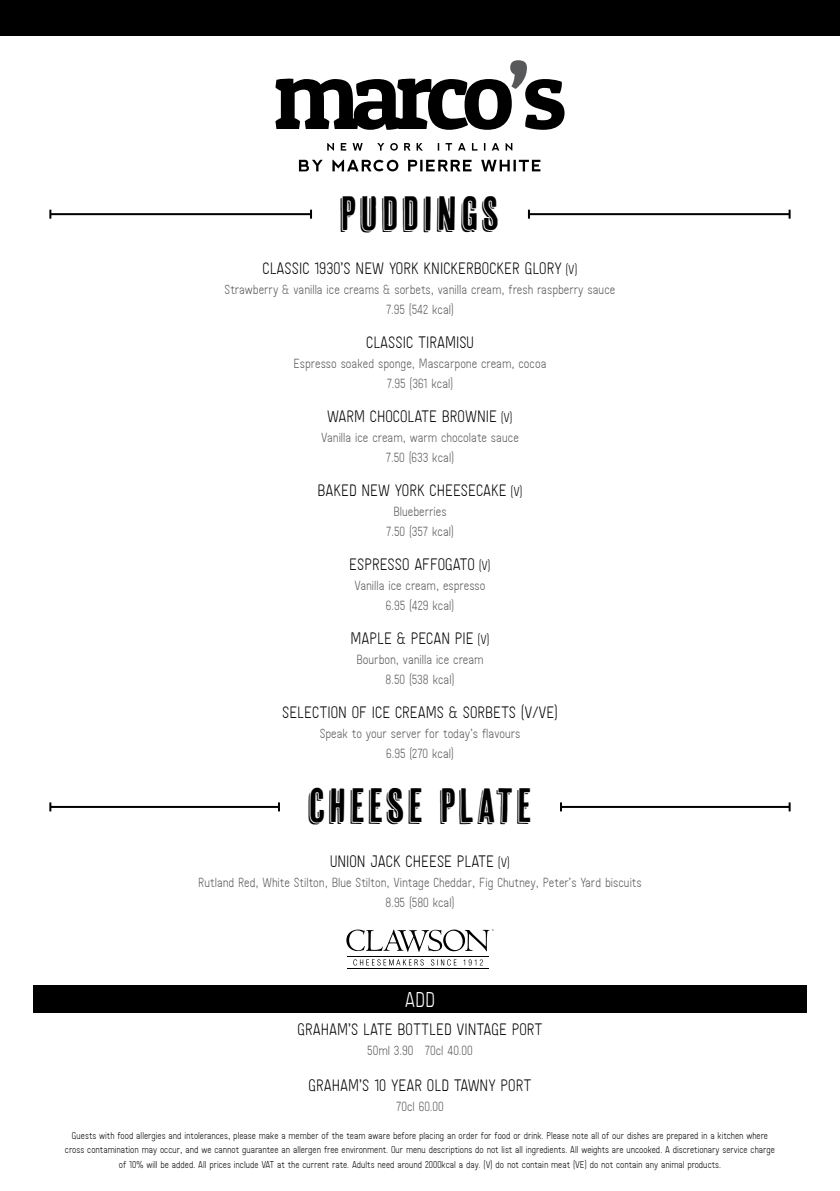
<style>
.page{position:relative;width:840px;height:1191px;background:#fff}
.page>*{position:absolute;margin:0;border:0;box-sizing:border-box;transform-origin:0 0}
.t1{font:48px "Cheap Pine";letter-spacing:.08em;color:#000}
.t2{font:26px "Festivo LC Mini";color:#fff}
.t3{font:20px "Festivo LC Mini";color:#000}
.t4{font:16px/20px "Festivo LC Mini";color:#58595b;text-align:center}
.t5{font:12px/14.4px "Festivo LC Mini";color:#000;text-align:center}
.s1{font-size:16px}
</style>
<div class="page">
<div style="left:33px;top:985px;width:773px;height:28px;background:#000"></div>
<hr style="left:347px;top:956px;width:141px;height:1px;background:#000">
<hr style="left:347px;top:968px;width:141px;height:1px;background:#000">
<svg style="left:353px;top:959px;width:70px;height:6px"></svg>
<svg style="left:431px;top:959px;width:25px;height:6px"></svg>
<svg style="left:463px;top:959px;width:19px;height:6px"></svg>
<svg style="left:346px;top:929px;width:147px;height:22px"></svg>
<div style="left:0;top:0;width:839px;height:35px;background:#000"></div>
<hr style="left:528px;top:213px;width:261px;height:2px;background:#000">
<svg style="left:788px;top:210px;width:2px;height:9px"></svg>
<svg style="left:527px;top:210px;width:2px;height:9px"></svg>
<hr style="left:50px;top:213px;width:261px;height:2px;background:#000">
<svg style="left:310px;top:210px;width:2px;height:9px"></svg>
<svg style="left:49px;top:210px;width:2px;height:9px"></svg>
<hr style="left:560px;top:806px;width:229px;height:2px;background:#000">
<svg style="left:788px;top:802px;width:2px;height:9px"></svg>
<hr style="left:50px;top:806px;width:229px;height:2px;background:#000">
<svg style="left:278px;top:802px;width:2px;height:9px"></svg>
<svg style="left:49px;top:802px;width:2px;height:9px"></svg>
<svg style="left:275px;top:60px;width:289px;height:70px"></svg>
<svg style="left:327px;top:143px;width:185px;height:8px"></svg>
<svg style="left:299px;top:160px;width:241px;height:11px"></svg>
<h1 class="t1" style="left:340px;top:187px;width:160px">PUDDINGS</h1>
<h3 class="t3" style="left:262px;top:258px;width:316px">CLASSIC 1930’S NEW YORK KNICKERBOCKER GLORY <span class="s1">(V)</span></h3>
<h3 class="t4" style="left:224px;top:279px;width:392px">Strawberry &amp; vanilla ice creams &amp; sorbets, vanilla cream, fresh raspberry sauce<br>7.95 (542 kcal)</h3>
<h3 class="t3" style="left:366px;top:332px;width:109px">CLASSIC TIRAMISU</h3>
<h3 class="t4" style="left:293px;top:353px;width:254px">Espresso soaked sponge, Mascarpone cream, cocoa<br>7.95 (361 kcal)</h3>
<h3 class="t3" style="left:327px;top:406px;width:187px">WARM CHOCOLATE BROWNIE <span class="s1">(V)</span></h3>
<h3 class="t4" style="left:321px;top:427px;width:199px">Vanilla ice cream, warm chocolate sauce<br>7.50 (633 kcal)</h3>
<h3 class="t3" style="left:317px;top:480px;width:206px">BAKED NEW YORK CHEESECAKE <span class="s1">(V)</span></h3>
<h3 class="t4" style="left:386px;top:501px;width:69px">Blueberries<br>7.50 (357 kcal)</h3>
<h3 class="t3" style="left:349px;top:554px;width:143px">ESPRESSO AFFOGATO <span class="s1">(V)</span></h3>
<h3 class="t4" style="left:354px;top:575px;width:132px">Vanilla ice cream, espresso<br>6.95 (429 kcal)</h3>
<h3 class="t3" style="left:350px;top:628px;width:140px">MAPLE &amp; PECAN PIE <span class="s1">(V)</span></h3>
<h3 class="t4" style="left:356px;top:649px;width:129px">Bourbon, vanilla ice cream<br>8.50 (538 kcal)</h3>
<h3 class="t3" style="left:282px;top:702px;width:277px">SELECTION OF ICE CREAMS &amp; SORBETS (V/VE)</h3>
<h3 class="t4" style="left:319px;top:723px;width:202px">Speak to your server for today’s flavours<br>6.95 (270 kcal)</h3>
<h1 class="t1" style="left:308px;top:779px;width:225px">CHEESE PLATE</h1>
<h3 class="t3" style="left:330px;top:851px;width:181px">UNION JACK CHEESE PLATE <span class="s1">(V)</span></h3>
<h3 class="t4" style="left:198px;top:872px;width:444px">Rutland Red, White Stilton, Blue Stilton, Vintage Cheddar, Fig Chutney, Peter’s Yard biscuits<br>8.95 (580 kcal)</h3>
<h2 class="t2" style="left:404px;top:986px;width:32px">ADD</h2>
<h3 class="t3" style="left:297px;top:1019px;width:246px">GRAHAM’S LATE BOTTLED VINTAGE PORT</h3>
<h3 class="t4" style="left:367px;top:1040px;width:107px">50ml 3.90 70cl 40.00</h3>
<h3 class="t3" style="left:308px;top:1075px;width:224px">GRAHAM’S 10 YEAR OLD TAWNY PORT</h3>
<h3 class="t4" style="left:396px;top:1096px;width:49px">70cl 60.00</h3>
<p class="t5" style="left:65px;top:1128px;width:711px">Guests with food allergies and intolerances, please make a member of the team aware before placing an order for food or drink. Please note all of our dishes are prepared in a kitchen where cross contamination may occur, and we cannot guarantee an allergen free environment. Our menu descriptions do not list all ingredients. All weights are uncooked. A discretionary service charge of 10% will be added. All prices include VAT at the current rate. Adults need around 2000kcal a day. (V) do not contain meat (VE) do not contain any animal products.</p>
</div>
